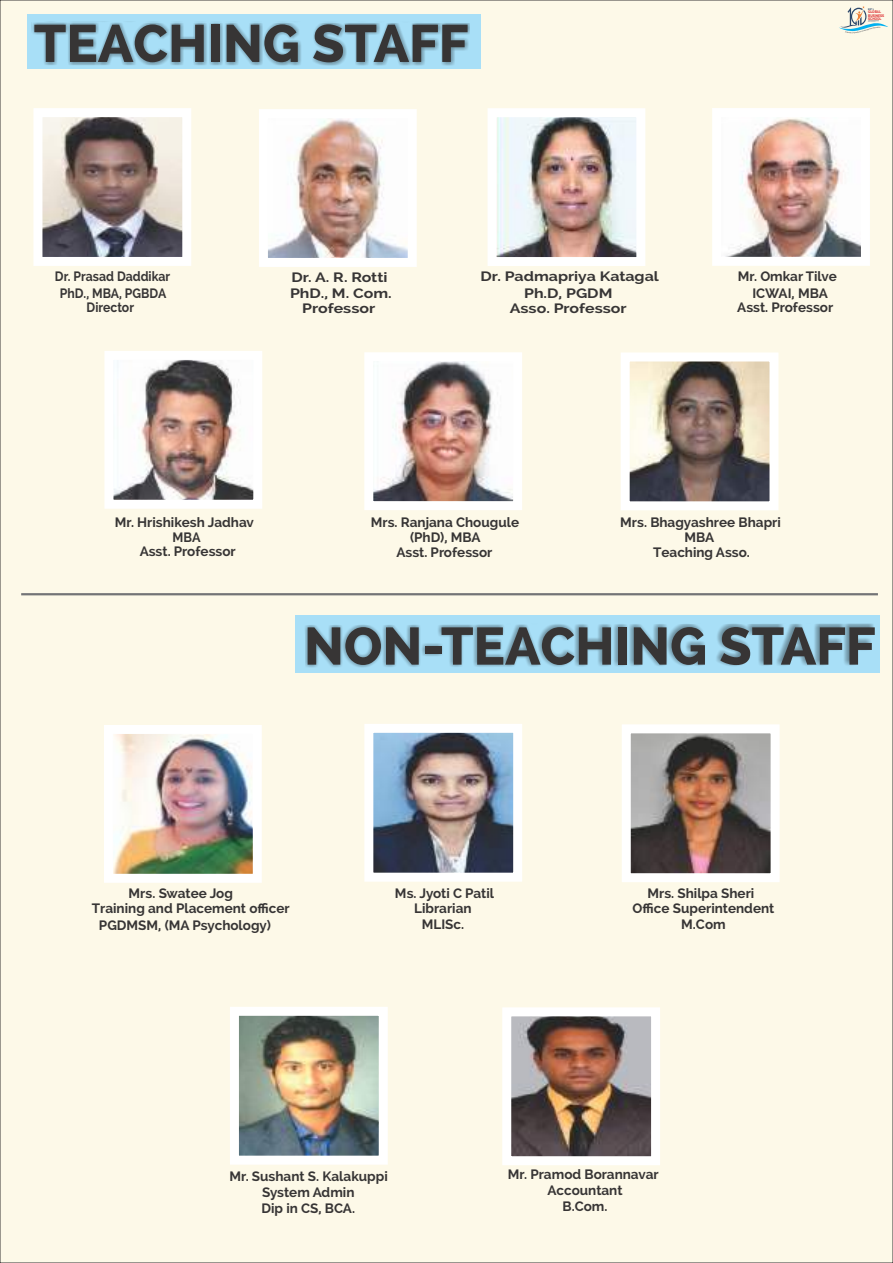
<style>
.page{position:relative;width:893px;height:1263px;background:#fdf9e8}
.page>*{position:absolute;margin:0;border:0;box-sizing:border-box;transform-origin:0 0}
.t1{font:800 52.5px "Raleway";color:#373535}
.t2{font:700 13.5px/15.6px "Raleway";color:#373535;text-align:center}
.t3{font:700 13.5px "Raleway";color:#373535;scale:1.18 1}
.t4{font:700 13.5px/16.2px "Raleway";color:#373535;text-align:center;scale:.91 1}
.t5{font:700 13.5px "Raleway";color:#373535;scale:.94 1}
.t6{font:800 3.75px/3.4px "Raleway";color:#de373a;scale:.88 1}
.t7{font:700 2.4px "Raleway";color:#2c476a;scale:.88 1}
.t8{font:700 1.8px "Raleway";color:#aaacae;scale:.88 1}
</style>
<div class="page">
<img style="left:43px;top:118px;width:138px;height:138px">
<div style="left:33px;top:108px;width:158px;height:158px;border:9px solid #fff"></div>
<img style="left:722px;top:118px;width:138px;height:138px">
<div style="left:712px;top:108px;width:158px;height:158px;border:9px solid #fff"></div>
<img style="left:114px;top:361px;width:138px;height:138px">
<div style="left:104px;top:351px;width:158px;height:158px;border:9px solid #fff"></div>
<svg style="left:631px;top:362px;width:137px;height:138px;background:#91857c"></svg>
<div style="left:621px;top:352px;width:157px;height:158px;border:9px solid #fff"></div>
<img style="left:374px;top:362px;width:138px;height:138px">
<div style="left:364px;top:352px;width:158px;height:158px;border:9px solid #fff"></div>
<img style="left:269px;top:119px;width:138px;height:138px">
<div style="left:259px;top:109px;width:158px;height:158px;border:9px solid #fff"></div>
<img style="left:497px;top:118px;width:138px;height:138px">
<div style="left:487px;top:108px;width:158px;height:158px;border:9px solid #fff"></div>
<div style="left:27px;top:15px;width:453px;height:54px;background:#a8dff7"></div>
<svg style="left:32px;top:22px;width:438px;height:44px"></svg>
<hr style="left:21px;top:593px;width:857px;height:2px;background:#737476">
<img style="left:114px;top:735px;width:138px;height:138px">
<div style="left:104px;top:725px;width:158px;height:158px;border:9px solid #fff"></div>
<img style="left:374px;top:734px;width:138px;height:138px">
<div style="left:364px;top:724px;width:158px;height:158px;border:9px solid #fff"></div>
<img style="left:632px;top:734px;width:138px;height:138px">
<div style="left:622px;top:724px;width:158px;height:158px;border:9px solid #fff"></div>
<img style="left:240px;top:1017px;width:138px;height:138px">
<div style="left:230px;top:1007px;width:158px;height:158px;border:9px solid #fff"></div>
<img style="left:512px;top:1017px;width:138px;height:138px">
<div style="left:502px;top:1007px;width:158px;height:158px;border:9px solid #fff"></div>
<div style="left:295px;top:616px;width:584px;height:57px;background:#a8dff7"></div>
<svg style="left:305px;top:623px;width:569px;height:45px"></svg>
<svg style="left:839px;top:6px;width:49px;height:27px"></svg>
<h1 class="t1" style="left:34px;top:13px;width:436px">TEACHING STAFF</h1>
<p class="t7" style="left:868px;top:8px;width:8px">BET’s</p>
<p class="t6" style="left:868px;top:10px;width:20px">GLOBAL<br>BUSINESS<br>SCHOOL</p>
<p class="t8" style="left:868px;top:21px;width:10px">BELAGAVI</p>
<p class="t4" style="left:55px;top:269px;width:128px">Dr. Prasad Daddikar<br>PhD., MBA, PGBDA</p>
<p class="t4" style="left:87px;top:299px;width:54px">Director</p>
<p class="t3" style="left:291px;top:269px;width:83px">Dr. A. R. Rotti</p>
<p class="t3" style="left:480px;top:269px;width:153px">Dr. Padmapriya Katagal</p>
<p class="t2" style="left:738px;top:269px;width:101px">Mr. Omkar Tilve</p>
<p class="t3" style="left:290px;top:286px;width:88px">PhD., M. Com.</p>
<p class="t3" style="left:524px;top:286px;width:76px">Ph.D, PGDM</p>
<p class="t3" style="left:302px;top:300px;width:63px">Professor</p>
<p class="t3" style="left:510px;top:300px;width:101px">Asso. Professor</p>
<p class="t2" style="left:752px;top:285px;width:77px">ICWAI, MBA</p>
<p class="t2" style="left:737px;top:299px;width:98px">Asst. Professor</p>
<p class="t2" style="left:115px;top:515px;width:141px">Mr. Hrishikesh Jadhav</p>
<p class="t2" style="left:371px;top:514px;width:150px">Mrs. Ranjana Chougule</p>
<p class="t2" style="left:410px;top:529px;width:72px">(PhD), MBA</p>
<p class="t5" style="left:173px;top:529px;width:31px">MBA</p>
<p class="t2" style="left:620px;top:515px;width:162px;line-height:14.7px">Mrs. Bhagyashree Bhapri<br>MBA</p>
<p class="t2" style="left:140px;top:544px;width:98px">Asst. Professor</p>
<p class="t2" style="left:396px;top:544px;width:98px">Asst. Professor</p>
<p class="t2" style="left:653px;top:544px;width:98px">Teaching Asso.</p>
<h1 class="t1" style="left:304px;top:615px;width:573px">NON-TEACHING STAFF</h1>
<p class="t2" style="left:92px;top:885px;width:199px;text-align:left;text-indent:37px">Mrs. Swatee Jog<br>Training and Placement officer</p>
<p class="t2" style="left:395px;top:886px;width:101px">Ms. Jyoti C Patil<br>Librarian<br>MLISc.</p>
<p class="t2" style="left:633px;top:885px;width:143px">Mrs. Shilpa Sheri<br>Office Superintendent<br>M.Com</p>
<p class="t2" style="left:99px;top:917px;width:173px">PGDMSM, (MA Psychology)</p>
<p class="t2" style="left:229px;top:1168px;width:160px;line-height:16px">Mr. Sushant S. Kalakuppi<br>System Admin<br>Dip in CS, BCA.</p>
<p class="t2" style="left:508px;top:1166px;width:152px">Mr. Pramod Borannavar<br>Accountant<br>B.Com.</p>
</div>
